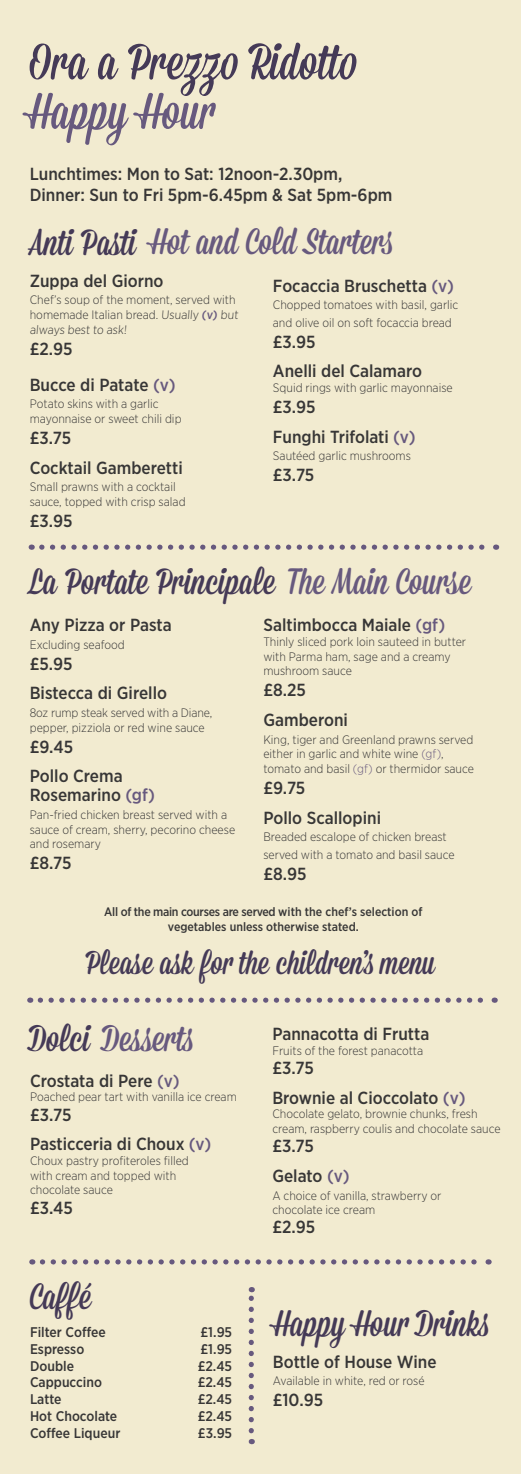
<style>
.page{position:relative;width:521px;height:1474px;background:#fff}
.page>*{position:absolute;margin:0;border:0;box-sizing:border-box;transform-origin:0 0}
.t1{font:50.75px "Mission Script";color:#453a57}
.t2{font:50.75px "Mission Script";color:#67597e}
.t3{font:36.75px "Mission Script";color:#453a57}
.t4{font:36.75px "Mission Script";color:#67597e}
.t5{font:33.25px "Mission Script";color:#453a57}
.t6{font:500 17.5px/29.8px "Gotham Narrow";color:#373636}
.t7{font:500 14px "Gotham Narrow";color:#373636}
.t8{font:300 12.25px/14.7px "Gotham Narrow";color:#373636}
.t9{font:500 12.25px/14.7px "Gotham Narrow";color:#373636;text-align:center}
.s1{color:#453a57}
.s2{font-weight:500;color:#67597e}
.s3{color:#67597e}
</style>
<div class="page">
<div style="left:0;top:0;width:521px;height:1473px;background:#f2ebd0"></div>
<svg style="left:42px;top:544px;width:443px;height:6px"></svg>
<svg style="left:40px;top:997px;width:455px;height:5px"></svg>
<svg style="left:42px;top:1259px;width:447px;height:5px"></svg>
<svg style="left:249px;top:1287px;width:5px;height:143px"></svg>
<h1 class="t1" style="left:30px;top:31px;width:328px">Ora a Prezzo Ridotto</h1>
<h1 class="t2" style="left:27px;top:81px;width:188px">Happy Hour</h1>
<h3 class="t6" style="left:30px;top:163px;width:364px;line-height:21px">Lunchtimes: Mon to Sat: 12noon-2.30pm,<br>Dinner: Sun to Fri 5pm-6.45pm &amp; Sat 5pm-6pm</h3>
<h2 class="t4" style="left:30px;top:219px;width:365px"><span class="s1">Anti Pasti</span> Hot and Cold Starters</h2>
<h3 class="t6" style="left:30px;top:266px;width:135px">Zuppa del Giorno</h3>
<p class="t8" style="left:30px;top:292px;width:211px">Chef’s soup of the moment, served with homemade Italian bread. Usually <span class="s2">(v)</span> but always best to ask!</p>
<h3 class="t6" style="left:30px;top:330px;width:147px;line-height:36.1px">£2.95<br>Bucce di Patate <span class="s3">(v)</span></h3>
<p class="t8" style="left:30px;top:396px;width:153px">Potato skins with a garlic mayonnaise or sweet chili dip</p>
<h3 class="t6" style="left:30px;top:423px;width:154px">£3.75<br>Cocktail Gamberetti</h3>
<p class="t8" style="left:30px;top:479px;width:157px">Small prawns with a cocktail sauce, topped with crisp salad</p>
<h3 class="t6" style="left:30px;top:506px;width:44px">£3.95</h3>
<h3 class="t6" style="left:273px;top:270px;width:183px">Focaccia Bruschetta <span class="s3">(v)</span></h3>
<p class="t8" style="left:273px;top:296px;width:187px;line-height:17.5px">Chopped tomatoes with basil, garlic and olive oil on soft focaccia bread</p>
<h3 class="t6" style="left:273px;top:326px;width:151px">£3.95<br>Anelli del Calamaro</h3>
<p class="t8" style="left:273px;top:380px;width:181px">Squid rings with garlic mayonnaise</p>
<h3 class="t6" style="left:273px;top:392px;width:144px">£3.95<br>Funghi Trifolati <span class="s3">(v)</span></h3>
<p class="t8" style="left:273px;top:448px;width:140px">Sautéed garlic mushrooms</p>
<h3 class="t6" style="left:273px;top:460px;width:43px">£3.75</h3>
<h2 class="t3" style="left:30px;top:559px;width:443px">La Portate Principale <span class="s3">The Main Course</span></h2>
<h3 class="t6" style="left:263px;top:610px;width:183px">Saltimbocca Maiale <span class="s3">(gf)</span></h3>
<p class="t8" style="left:263px;top:634px;width:204px">Thinly sliced pork loin sauteed in butter with Parma ham, sage and a creamy mushroom sauce</p>
<h3 class="t6" style="left:263px;top:675px;width:86px">£8.25<br>Gamberoni</h3>
<p class="t8" style="left:263px;top:731px;width:212px">King, tiger and Greenland prawns served either in garlic and white wine <span class="s3">(gf)</span>, tomato and basil <span class="s3">(gf)</span> or thermidor sauce</p>
<h3 class="t6" style="left:263px;top:772px;width:119px">£9.75<br>Pollo Scallopini</h3>
<p class="t8" style="left:263px;top:828px;width:193px;line-height:17.5px">Breaded escalope of chicken breast served with a tomato and basil sauce</p>
<h3 class="t6" style="left:263px;top:858px;width:45px">£8.95</h3>
<h3 class="t6" style="left:30px;top:610px;width:143px">Any Pizza or Pasta</h3>
<p class="t8" style="left:30px;top:636px;width:97px">Excluding seafood</p>
<h3 class="t6" style="left:30px;top:648px;width:139px">£5.95<br>Bistecca di Girello</h3>
<p class="t8" style="left:30px;top:705px;width:184px">8oz rump steak served with a Diane, pepper, pizziola or red wine sauce</p>
<h3 class="t6" style="left:30px;top:731px;width:94px">£9.45<br>Pollo Crema</h3>
<h3 class="t6" style="left:30px;top:780px;width:127px">Rosemarino <span class="s3">(gf)</span></h3>
<p class="t8" style="left:30px;top:807px;width:207px">Pan-fried chicken breast served with a sauce of cream, sherry, pecorino cheese and rosemary</p>
<h3 class="t6" style="left:30px;top:848px;width:43px">£8.75</h3>
<p class="t9" style="left:104px;top:904px;width:320px">All of the main courses are served with the chef’s selection of vegetables unless otherwise stated.</p>
<h3 class="t5" style="left:86px;top:942px;width:351px">Please ask for the children’s menu</h3>
<h2 class="t4" style="left:29px;top:1016px;width:166px"><span class="s1">Dolci</span> Desserts</h2>
<h3 class="t6" style="left:30px;top:1065px;width:151px">Crostata di Pere <span class="s3">(v)</span></h3>
<p class="t8" style="left:30px;top:1089px;width:208px">Poached pear tart with vanilla ice cream</p>
<h3 class="t6" style="left:30px;top:1099px;width:183px">£3.75<br>Pasticceria di Choux <span class="s3">(v)</span></h3>
<p class="t8" style="left:30px;top:1153px;width:160px">Choux pastry profiteroles filled with cream and topped with chocolate sauce</p>
<h3 class="t6" style="left:30px;top:1192px;width:45px">£3.45</h3>
<h2 class="t3" style="left:30px;top:1273px;width:63px">Caffé</h2>
<p class="t7" style="left:30px;top:1323px;width:77px">Filter Coffee</p>
<p class="t7" style="left:200px;top:1323px;width:33px">£1.95</p>
<p class="t7" style="left:30px;top:1339px;width:56px">Espresso</p>
<p class="t7" style="left:200px;top:1339px;width:33px">£1.95</p>
<p class="t7" style="left:30px;top:1356px;width:45px">Double</p>
<p class="t7" style="left:198px;top:1356px;width:36px">£2.45</p>
<p class="t7" style="left:30px;top:1373px;width:74px">Cappuccino</p>
<p class="t7" style="left:198px;top:1373px;width:36px">£2.45</p>
<p class="t7" style="left:30px;top:1390px;width:33px">Latte</p>
<p class="t7" style="left:198px;top:1390px;width:36px">£2.45</p>
<p class="t7" style="left:30px;top:1407px;width:89px">Hot Chocolate</p>
<p class="t7" style="left:198px;top:1407px;width:36px">£2.45</p>
<p class="t7" style="left:30px;top:1423px;width:92px">Coffee Liqueur</p>
<p class="t7" style="left:198px;top:1423px;width:36px">£3.95</p>
<h3 class="t6" style="left:272px;top:1018px;width:158px">Pannacotta di Frutta</h3>
<p class="t8" style="left:272px;top:1042px;width:152px">Fruits of the forest panacotta</p>
<h3 class="t6" style="left:272px;top:1052px;width:195px">£3.75<br>Brownie al Cioccolato <span class="s3">(v)</span></h3>
<p class="t8" style="left:272px;top:1106px;width:230px">Chocolate gelato, brownie chunks, fresh cream, raspberry coulis and chocolate sauce</p>
<h3 class="t6" style="left:272px;top:1130px;width:79px">£3.75<br>Gelato <span class="s3">(v)</span></h3>
<p class="t8" style="left:272px;top:1187px;width:171px">A choice of vanilla, strawberry or chocolate ice cream</p>
<h3 class="t6" style="left:272px;top:1212px;width:44px">£2.95</h3>
<h2 class="t3" style="left:273px;top:1301px;width:217px">Happy Hour Drinks</h2>
<h3 class="t6" style="left:273px;top:1346px;width:165px">Bottle of House Wine</h3>
<p class="t8" style="left:273px;top:1373px;width:153px">Available in white, red or rosé</p>
<h3 class="t6" style="left:273px;top:1384px;width:52px">£10.95</h3>
</div>
